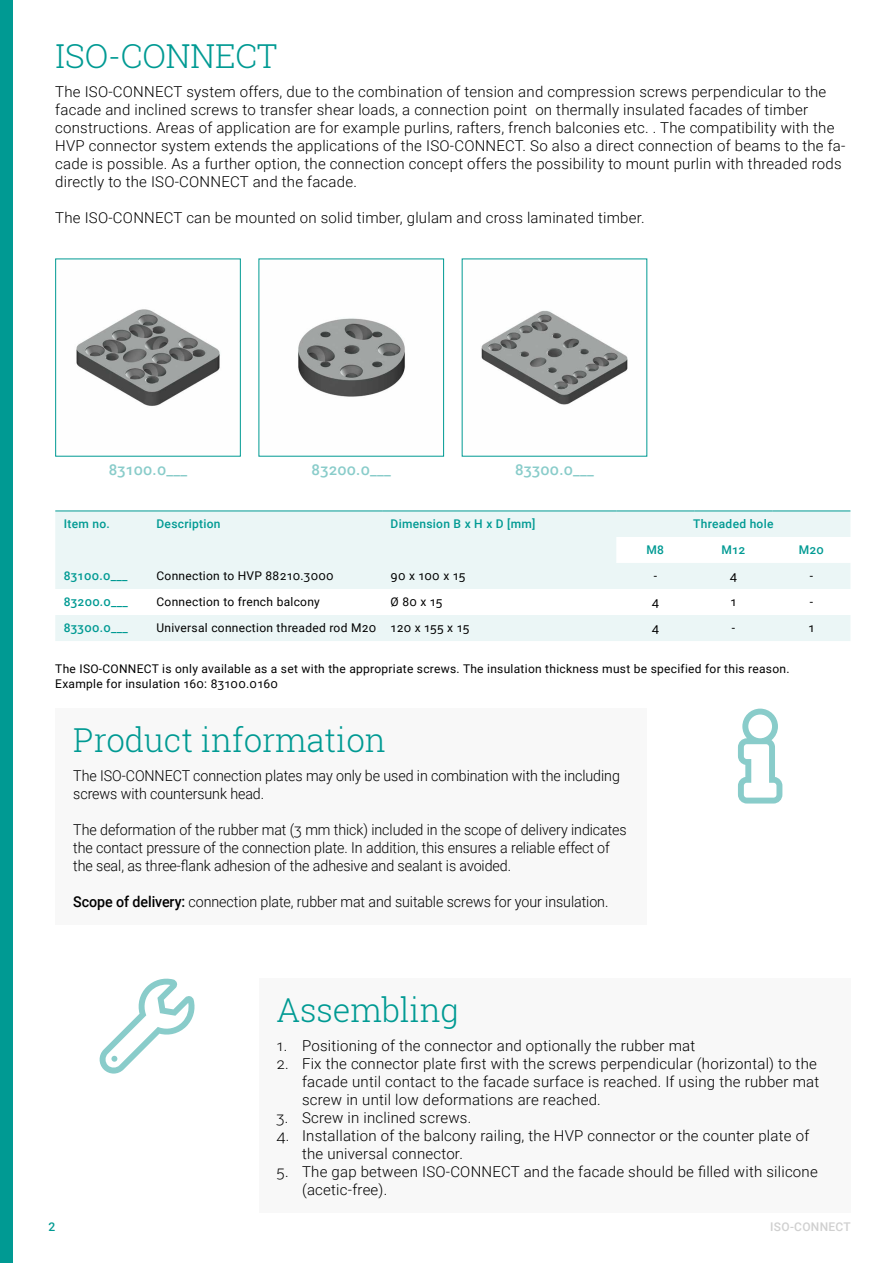
<style>
.page{position:relative;width:893px;height:1263px;background:#fff}
.page>*{position:absolute;margin:0;border:0;box-sizing:border-box;transform-origin:0 0}
.t1{font:300 33px "Roboto Slab";letter-spacing:-.005em;color:#009a93}
.t2{font:300 15px/18px "Roboto";letter-spacing:.015em;color:#000}
.t3{font:300 15px/18px "Roboto";letter-spacing:-.005em;color:#000;scale:.95 1}
.t4{font:500 15px "Roboto";letter-spacing:.015em;color:#89ccca}
.t5{font:12px/14.4px "Roboto";letter-spacing:.025em;color:#000}
.t6{font:500 12px "Roboto";letter-spacing:.025em;color:#009a93}
.t7{font:500 12px "Roboto";letter-spacing:.025em;color:#d0d0d0}
.s1{font-weight:500}
</style>
<div class="page">
<div style="left:0;top:0;width:13px;height:1263px;background:#009a93"></div>
<div style="left:259px;top:979px;width:591px;height:234px;background:#f8f8f8"></div>
<svg style="left:55px;top:512px;width:795px;height:129px;fill:#ebf6f6"></svg>
<hr style="left:148px;top:511px;width:234px;height:1px;background:#009a93">
<hr style="left:382px;top:511px;width:234px;height:1px;background:#009a93">
<hr style="left:55px;top:511px;width:93px;height:1px;background:#009a93">
<hr style="left:616px;top:511px;width:78px;height:1px;background:#009a93">
<hr style="left:694px;top:511px;width:78px;height:1px;background:#009a93">
<hr style="left:772px;top:511px;width:78px;height:1px;background:#009a93">
<img style="left:76px;top:309px;width:144px;height:97px">
<div style="left:55px;top:259px;width:186px;height:198px;border:1px solid #009a93"></div>
<img style="left:298px;top:318px;width:107px;height:79px">
<img style="left:481px;top:310px;width:147px;height:95px">
<svg style="left:99px;top:978px;width:96px;height:95px"></svg>
<div style="left:55px;top:709px;width:592px;height:216px;background:#f8f8f8"></div>
<svg style="left:738px;top:709px;width:44px;height:94px"></svg>
<h1 class="t1" style="left:55px;top:33px;width:224px">ISO-CONNECT</h1>
<p class="t2" style="left:55px;top:82px;width:792px">The ISO-CONNECT system offers, due to the combination of tension and compression screws perpendicular to the facade and inclined screws to transfer shear loads, a connection point on thermally insulated facades of timber constructions. Areas of application are for example purlins, rafters, french balconies etc. . The compatibility with the HVP connector system extends the applications of the ISO-CONNECT. So also a direct connection of beams to the fa&shy;cade is possible. As a further option, the connection concept offers the possibility to mount purlin with threaded rods directly to the ISO-CONNECT and the facade.</p>
<p class="t2" style="left:55px;top:208px;width:591px">The ISO-CONNECT can be mounted on solid timber, glulam and cross laminated timber.</p>
<p class="t4" style="left:109px;top:459px;width:80px">83100.0___</p>
<p class="t4" style="left:312px;top:459px;width:81px">83200.0___</p>
<p class="t4" style="left:515px;top:459px;width:80px">83300.0___</p>
<p class="t6" style="left:64px;top:516px;width:48px">Item no.</p>
<p class="t6" style="left:156px;top:516px;width:66px">Description</p>
<p class="t6" style="left:391px;top:516px;width:146px">Dimension B x H x D [mm]</p>
<p class="t6" style="left:693px;top:516px;width:82px">Threaded hole</p>
<p class="t6" style="left:646px;top:542px;width:19px">M8</p>
<p class="t6" style="left:721px;top:542px;width:25px">M12</p>
<p class="t6" style="left:799px;top:542px;width:27px">M20</p>
<p class="t6" style="left:64px;top:568px;width:65px">83100.0___</p>
<p class="t5" style="left:156px;top:568px;width:179px">Connection to HVP 88210.3000</p>
<p class="t5" style="left:391px;top:568px;width:76px">90 x 100 x 15</p>
<p class="t5" style="left:654px;top:568px;width:5px">-</p>
<p class="t5" style="left:730px;top:568px;width:9px">4</p>
<p class="t5" style="left:810px;top:568px;width:5px">-</p>
<p class="t6" style="left:64px;top:594px;width:66px">83200.0___</p>
<p class="t5" style="left:156px;top:594px;width:165px">Connection to french balcony</p>
<p class="t5" style="left:391px;top:594px;width:53px">Ø 80 x 15</p>
<p class="t5" style="left:652px;top:594px;width:9px">4</p>
<p class="t5" style="left:730px;top:594px;width:7px">1</p>
<p class="t5" style="left:810px;top:594px;width:5px">-</p>
<p class="t6" style="left:64px;top:620px;width:66px">83300.0___</p>
<p class="t5" style="left:156px;top:621px;width:314px">Universal connection threaded rod M20 120 x 155 x 15</p>
<p class="t5" style="left:652px;top:621px;width:9px">4</p>
<p class="t5" style="left:732px;top:621px;width:5px">-</p>
<p class="t5" style="left:808px;top:621px;width:7px">1</p>
<p class="t5" style="left:55px;top:661px;width:736px">The ISO-CONNECT is only available as a set with the appropriate screws. The insulation thickness must be specified for this reason.<br>Example for insulation 160: 83100.0160</p>
<h1 class="t1" style="left:73px;top:717px;width:314px">Product information</h1>
<p class="t3" style="left:73px;top:766px;width:577px">The ISO-CONNECT connection plates may only be used in combination with the including screws with countersunk head.</p>
<p class="t3" style="left:73px;top:820px;width:584px">The deformation of the rubber mat (3 mm thick) included in the scope of delivery indicates the contact pressure of the connection plate. In addition, this ensures a reliable effect of the seal, as three-flank adhesion of the adhesive and sealant is avoided.</p>
<p class="t3" style="left:73px;top:892px;width:565px"><span class="s1">Scope of delivery:</span> connection plate, rubber mat and suitable screws for your insulation.</p>
<h1 class="t1" style="left:277px;top:987px;width:184px">Assembling</h1>
<p class="t2" style="left:277px;top:1036px;width:420px">1. Positioning of the connector and optionally the rubber mat</p>
<p class="t2" style="left:302px;top:1054px;width:519px;text-indent:-26px">2. Fix the connector plate first with the screws perpendicular (horizontal) to the facade until contact to the facade surface is reached. If using the rubber mat screw in until low deformations are reached.</p>
<p class="t2" style="left:277px;top:1108px;width:196px">3. Screw in inclined screws.</p>
<p class="t2" style="left:302px;top:1126px;width:509px;text-indent:-26px">4. Installation of the balcony railing, the HVP connector or the counter plate of the universal connector.</p>
<p class="t2" style="left:302px;top:1162px;width:517px;text-indent:-26px">5. The gap between ISO-CONNECT and the facade should be filled with silicone (acetic-free).</p>
<p class="t6" style="left:48px;top:1218px;width:8px">2</p>
<p class="t7" style="left:770px;top:1218px;width:82px">ISO-CONNECT</p>
</div>
